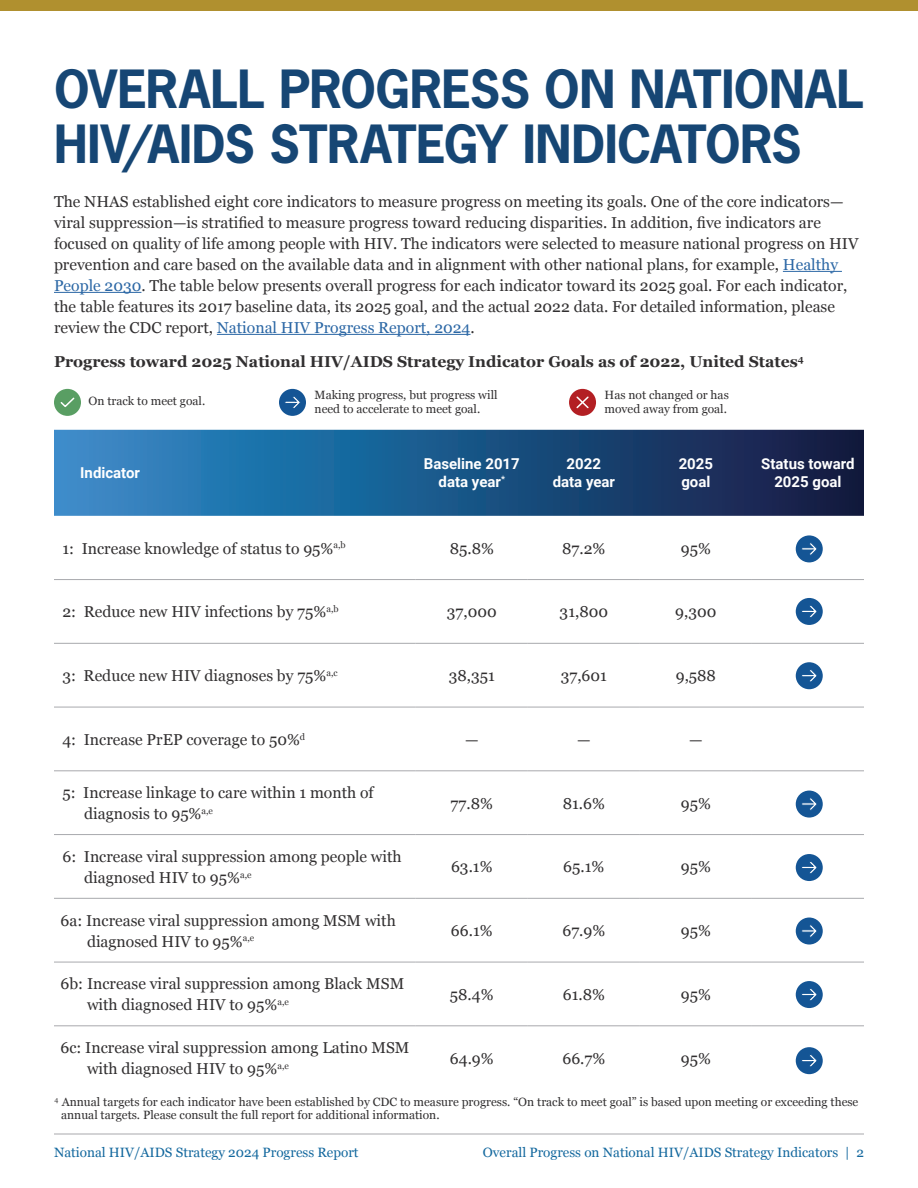
<style>
.page{position:relative;width:918px;height:1188px;background:#fff}
.page>*{position:absolute;margin:0;border:0;box-sizing:border-box;transform-origin:0 0}
.t1{font:700 49.5px/55.5px "News Gothic Std";letter-spacing:-.01em;color:#164674}
.t2{font:15.75px/21px "Georgia";color:#312f30}
.t3{font:700 15.75px "Georgia";color:#312f30}
.t4{font:700 15px/18px "Roboto";color:#fff;text-align:center}
.t5{font:13.5px "Georgia";color:#13689e}
.t6{font:12px/13.5px "Georgia";color:#312f30}
.s1{color:#2b67a5}
</style>
<div class="page">
<hr style="left:54px;top:1134px;width:810px;height:1px;background:#a8a9ad">
<svg style="left:54px;top:430px;width:810px;height:86px;background:#1e5587"></svg>
<hr style="left:54px;top:579px;width:362px;height:1px;background:#a8a9ad">
<hr style="left:416px;top:579px;width:112px;height:1px;background:#a8a9ad">
<hr style="left:528px;top:579px;width:112px;height:1px;background:#a8a9ad">
<hr style="left:640px;top:579px;width:112px;height:1px;background:#a8a9ad">
<hr style="left:752px;top:579px;width:112px;height:1px;background:#a8a9ad">
<hr style="left:54px;top:643px;width:362px;height:1px;background:#a8a9ad">
<hr style="left:416px;top:643px;width:112px;height:1px;background:#a8a9ad">
<hr style="left:528px;top:643px;width:112px;height:1px;background:#a8a9ad">
<hr style="left:640px;top:643px;width:112px;height:1px;background:#a8a9ad">
<hr style="left:752px;top:643px;width:112px;height:1px;background:#a8a9ad">
<hr style="left:54px;top:707px;width:362px;height:1px;background:#a8a9ad">
<hr style="left:416px;top:707px;width:112px;height:1px;background:#a8a9ad">
<hr style="left:528px;top:707px;width:112px;height:1px;background:#a8a9ad">
<hr style="left:640px;top:707px;width:112px;height:1px;background:#a8a9ad">
<hr style="left:752px;top:707px;width:112px;height:1px;background:#a8a9ad">
<hr style="left:54px;top:770px;width:362px;height:1px;background:#a8a9ad">
<hr style="left:416px;top:770px;width:112px;height:1px;background:#a8a9ad">
<hr style="left:528px;top:770px;width:112px;height:1px;background:#a8a9ad">
<hr style="left:640px;top:770px;width:112px;height:1px;background:#a8a9ad">
<hr style="left:752px;top:770px;width:112px;height:1px;background:#a8a9ad">
<hr style="left:54px;top:834px;width:362px;height:1px;background:#a8a9ad">
<hr style="left:416px;top:834px;width:112px;height:1px;background:#a8a9ad">
<hr style="left:528px;top:834px;width:112px;height:1px;background:#a8a9ad">
<hr style="left:640px;top:834px;width:112px;height:1px;background:#a8a9ad">
<hr style="left:752px;top:834px;width:112px;height:1px;background:#a8a9ad">
<hr style="left:54px;top:898px;width:362px;height:1px;background:#a8a9ad">
<hr style="left:416px;top:898px;width:112px;height:1px;background:#a8a9ad">
<hr style="left:528px;top:898px;width:112px;height:1px;background:#a8a9ad">
<hr style="left:640px;top:898px;width:112px;height:1px;background:#a8a9ad">
<hr style="left:752px;top:898px;width:112px;height:1px;background:#a8a9ad">
<hr style="left:54px;top:962px;width:362px;height:1px;background:#a8a9ad">
<hr style="left:416px;top:962px;width:112px;height:1px;background:#a8a9ad">
<hr style="left:528px;top:962px;width:112px;height:1px;background:#a8a9ad">
<hr style="left:640px;top:962px;width:112px;height:1px;background:#a8a9ad">
<hr style="left:752px;top:962px;width:112px;height:1px;background:#a8a9ad">
<hr style="left:54px;top:1025px;width:362px;height:1px;background:#a8a9ad">
<hr style="left:416px;top:1025px;width:112px;height:1px;background:#a8a9ad">
<hr style="left:528px;top:1025px;width:112px;height:1px;background:#a8a9ad">
<hr style="left:640px;top:1025px;width:112px;height:1px;background:#a8a9ad">
<hr style="left:752px;top:1025px;width:112px;height:1px;background:#a8a9ad">
<div style="left:796px;top:1047px;width:27px;height:27px;background:#145595;border-radius:50%"></div>
<svg style="left:802px;top:1055px;width:15px;height:12px"></svg>
<div style="left:796px;top:981px;width:27px;height:27px;background:#145595;border-radius:50%"></div>
<svg style="left:802px;top:989px;width:15px;height:12px"></svg>
<div style="left:796px;top:918px;width:27px;height:27px;background:#145595;border-radius:50%"></div>
<svg style="left:802px;top:924px;width:15px;height:14px"></svg>
<div style="left:796px;top:854px;width:27px;height:27px;background:#145595;border-radius:50%"></div>
<svg style="left:802px;top:861px;width:15px;height:13px"></svg>
<div style="left:796px;top:791px;width:27px;height:27px;background:#145595;border-radius:50%"></div>
<svg style="left:802px;top:798px;width:15px;height:13px"></svg>
<div style="left:796px;top:662px;width:27px;height:27px;background:#145595;border-radius:50%"></div>
<svg style="left:802px;top:670px;width:15px;height:12px"></svg>
<div style="left:796px;top:598px;width:27px;height:27px;background:#145595;border-radius:50%"></div>
<svg style="left:802px;top:605px;width:15px;height:13px"></svg>
<div style="left:796px;top:535px;width:27px;height:27px;background:#145595;border-radius:50%"></div>
<svg style="left:802px;top:542px;width:15px;height:13px"></svg>
<div style="left:0;top:0;width:918px;height:11px;background:#b0902f"></div>
<div style="left:279px;top:389px;width:27px;height:27px;background:#145595;border-radius:50%"></div>
<svg style="left:285px;top:396px;width:16px;height:12px"></svg>
<div style="left:54px;top:389px;width:27px;height:27px;background:#599e63;border-radius:50%"></div>
<svg style="left:60px;top:397px;width:15px;height:10px"></svg>
<div style="left:569px;top:389px;width:27px;height:27px;background:#b31f23;border-radius:50%"></div>
<svg style="left:576px;top:396px;width:13px;height:13px"></svg>
<hr style="left:783px;top:271px;width:59px;height:1px;background:#2b67a5">
<hr style="left:54px;top:292px;width:87px;height:1px;background:#2b67a5">
<hr style="left:217px;top:334px;width:254px;height:1px;background:#2b67a5">
<h1 class="t1" style="left:54px;top:60px;width:812px">OVERALL PROGRESS ON NATIONAL<br>HIV/AIDS STRATEGY INDICATORS</h1>
<p class="t2" style="left:54px;top:190px;width:806px">The NHAS established eight core indicators to measure progress on meeting its goals. One of the core indicators— viral suppression—is stratified to measure progress toward reducing disparities. In addition, five indicators are focused on quality of life among people with HIV. The indicators were selected to measure national progress on HIV prevention and care based on the available data and in alignment with other national plans, for example, <span class="s1">Healthy People 2030</span>. The table below presents overall progress for each indicator toward its 2025 goal. For each indicator, the table features its 2017 baseline data, its 2025 goal, and the actual 2022 data. For detailed information, please review the CDC report, <span class="s1">National HIV Progress Report, 2024</span>.</p>
<p class="t3" style="left:54px;top:350px;width:751px">Progress toward 2025 National HIV/AIDS Strategy Indicator Goals as of 2022, United States<sup>4</sup></p>
<p class="t6" style="left:88px;top:394px;width:118px">On track to meet goal.</p>
<p class="t6" style="left:605px;top:388px;width:126px">Has not changed or has moved away from goal.</p>
<p class="t6" style="left:315px;top:388px;width:184px">Making progress, but progress will need to accelerate to meet goal.</p>
<p class="t4" style="left:80px;top:463px;width:61px">Indicator</p>
<p class="t4" style="left:424px;top:454px;width:98px">Baseline 2017 data year<sup>*</sup></p>
<p class="t4" style="left:553px;top:454px;width:64px">2022 data year</p>
<p class="t4" style="left:679px;top:454px;width:36px;text-align:left">2025 goal</p>
<p class="t4" style="left:761px;top:454px;width:95px">Status toward<br>2025 goal</p>
<p class="t2" style="left:62px;top:537px;width:285px">1: Increase knowledge of status to 95%<sup>a,b</sup></p>
<p class="t2" style="left:450px;top:537px;width:46px">85.8%</p>
<p class="t2" style="left:562px;top:537px;width:45px">87.2%</p>
<p class="t2" style="left:681px;top:537px;width:32px">95%</p>
<p class="t2" style="left:62px;top:601px;width:278px">2: Reduce new HIV infections by 75%<sup>a,b</sup></p>
<p class="t2" style="left:447px;top:601px;width:51px">37,000</p>
<p class="t2" style="left:560px;top:601px;width:50px">31,800</p>
<p class="t2" style="left:675px;top:601px;width:43px">9,300</p>
<p class="t2" style="left:62px;top:665px;width:277px">3: Reduce new HIV diagnoses by 75%<sup>a,c</sup></p>
<p class="t2" style="left:449px;top:665px;width:48px">38,351</p>
<p class="t2" style="left:561px;top:665px;width:48px">37,601</p>
<p class="t2" style="left:676px;top:665px;width:42px">9,588</p>
<p class="t2" style="left:62px;top:728px;width:244px">4: Increase PrEP coverage to 50%<sup>d</sup></p>
<p class="t2" style="left:465px;top:728px;width:15px">—</p>
<p class="t2" style="left:577px;top:728px;width:15px">—</p>
<p class="t2" style="left:689px;top:728px;width:15px">—</p>
<p class="t2" style="left:84px;top:782px;width:291px;text-indent:-22px">5: Increase linkage to care within 1 month of diagnosis to 95%<sup>a,e</sup></p>
<p class="t2" style="left:451px;top:792px;width:44px">77.8%</p>
<p class="t2" style="left:563px;top:792px;width:44px">81.6%</p>
<p class="t2" style="left:681px;top:792px;width:32px">95%</p>
<p class="t2" style="left:84px;top:845px;width:319px;text-indent:-22px">6: Increase viral suppression among people with diagnosed HIV to 95%<sup>a,e</sup></p>
<p class="t2" style="left:451px;top:856px;width:43px">63.1%</p>
<p class="t2" style="left:563px;top:856px;width:43px">65.1%</p>
<p class="t2" style="left:681px;top:856px;width:32px">95%</p>
<p class="t2" style="left:87px;top:909px;width:310px;text-indent:-26px">6a: Increase viral suppression among MSM with diagnosed HIV to 95%<sup>a,e</sup></p>
<p class="t2" style="left:451px;top:920px;width:43px">66.1%</p>
<p class="t2" style="left:562px;top:920px;width:44px">67.9%</p>
<p class="t2" style="left:681px;top:920px;width:32px">95%</p>
<p class="t2" style="left:87px;top:973px;width:319px;text-indent:-26px">6b: Increase viral suppression among Black MSM with diagnosed HIV to 95%<sup>a,e</sup></p>
<p class="t2" style="left:450px;top:983px;width:45px">58.4%</p>
<p class="t2" style="left:563px;top:983px;width:44px">61.8%</p>
<p class="t2" style="left:681px;top:983px;width:32px">95%</p>
<p class="t2" style="left:87px;top:1037px;width:324px;text-indent:-26px">6c: Increase viral suppression among Latino MSM with diagnosed HIV to 95%<sup>a,e</sup></p>
<p class="t2" style="left:450px;top:1047px;width:45px">64.9%</p>
<p class="t2" style="left:562px;top:1047px;width:44px">66.7%</p>
<p class="t2" style="left:681px;top:1047px;width:32px">95%</p>
<p class="t6" style="left:61px;top:1095px;width:799px;text-indent:-7px"><sup>4</sup> Annual targets for each indicator have been established by CDC to measure progress. “On track to meet goal” is based upon meeting or exceeding these annual targets. Please consult the full report for additional information.</p>
<p class="t5" style="left:54px;top:1142px;width:306px">National HIV/AIDS Strategy 2024 Progress Report</p>
<p class="t5" style="left:483px;top:1142px;width:383px">Overall Progress on National HIV/AIDS Strategy Indicators | 2</p>
</div>
